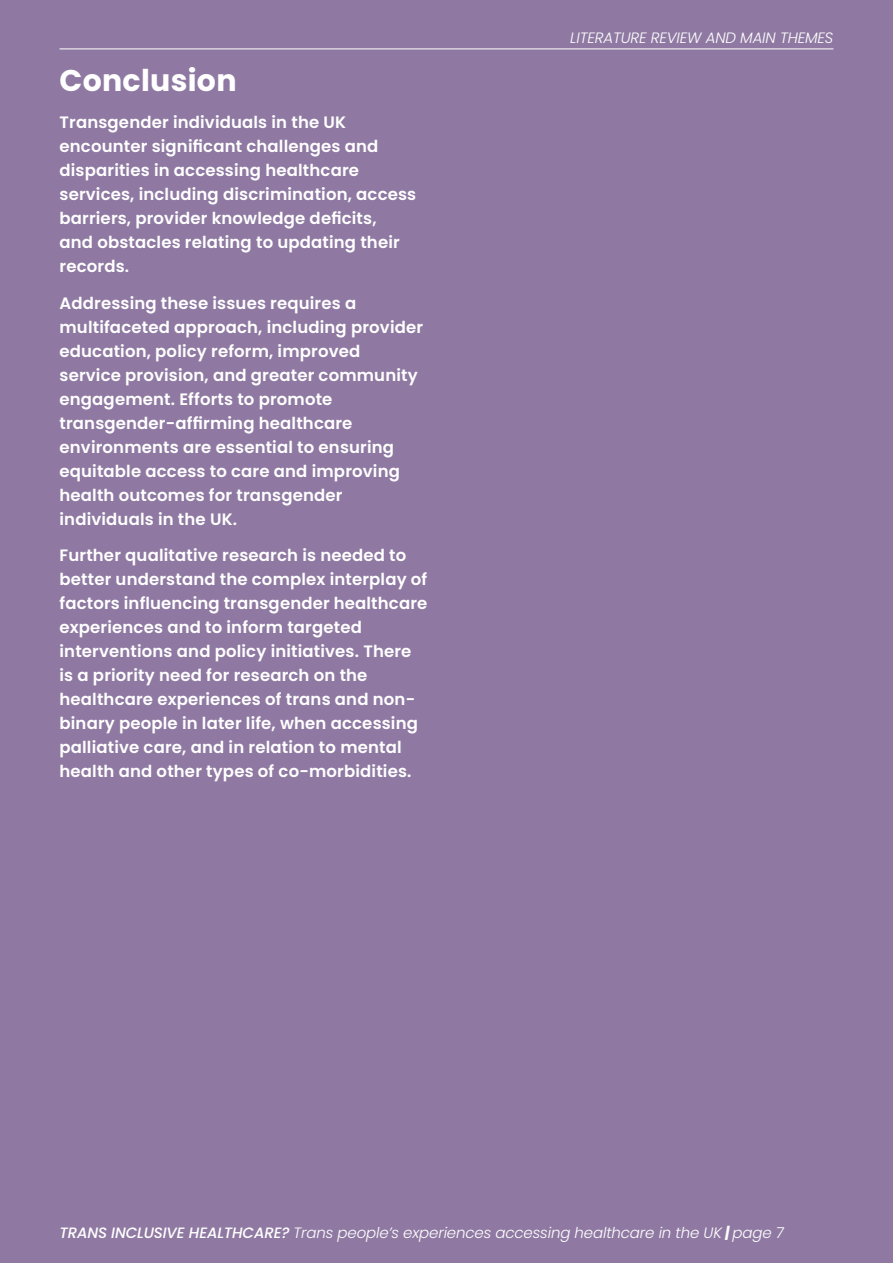
<style>
.page{position:relative;width:893px;height:1263px;background:#8f79a2}
.page>*{position:absolute;margin:0;border:0;box-sizing:border-box;transform-origin:0 0}
.heading_2{font:700 30px "Poppins";letter-spacing:.01em;color:#fff}
.t1{font:600 16.5px/24px "Poppins";letter-spacing:.01em;color:#fff}
.t2{font:italic 300 15px "Poppins";letter-spacing:-.01em;color:#fff}
.s1{font-weight:500}
.s2{font-weight:700}
</style>
<div class="page">
<hr style="left:60px;top:49px;width:773px;height:1px;background:#fff">
<p class="heading_2" style="left:60px;top:63px;width:179px">Conclusion</p>
<p class="t1" style="left:60px;top:110px;width:358px">Transgender individuals in the UK encounter significant challenges and disparities in accessing healthcare services, including discrimination, access barriers, provider knowledge deficits,<br>and obstacles relating to updating their records.</p>
<p class="t1" style="left:60px;top:291px;width:365px">Addressing these issues requires a multifaceted approach, including provider education, policy reform, improved service provision, and greater community engagement. Efforts to promote transgender-affirming healthcare environments are essential to ensuring equitable access to care and improving health outcomes for transgender individuals in the UK.</p>
<p class="t1" style="left:60px;top:544px;width:369px">Further qualitative research is needed to better understand the complex interplay of factors influencing transgender healthcare experiences and to inform targeted interventions and policy initiatives. There is a priority need for research on the healthcare experiences of trans and non&shy;binary people in later life, when accessing palliative care, and in relation to mental health and other types of co-morbidities.</p>
<p class="t2" style="left:570px;top:29px;width:265px">LITERATURE REVIEW AND MAIN THEMES</p>
<p class="t2" style="left:60px;top:1224px;width:726px"><span class="s1">TRANS INCLUSIVE HEALTHCARE?</span> Trans people’s experiences accessing healthcare in the UK <span class="s2">|</span> page 7</p>
</div>
